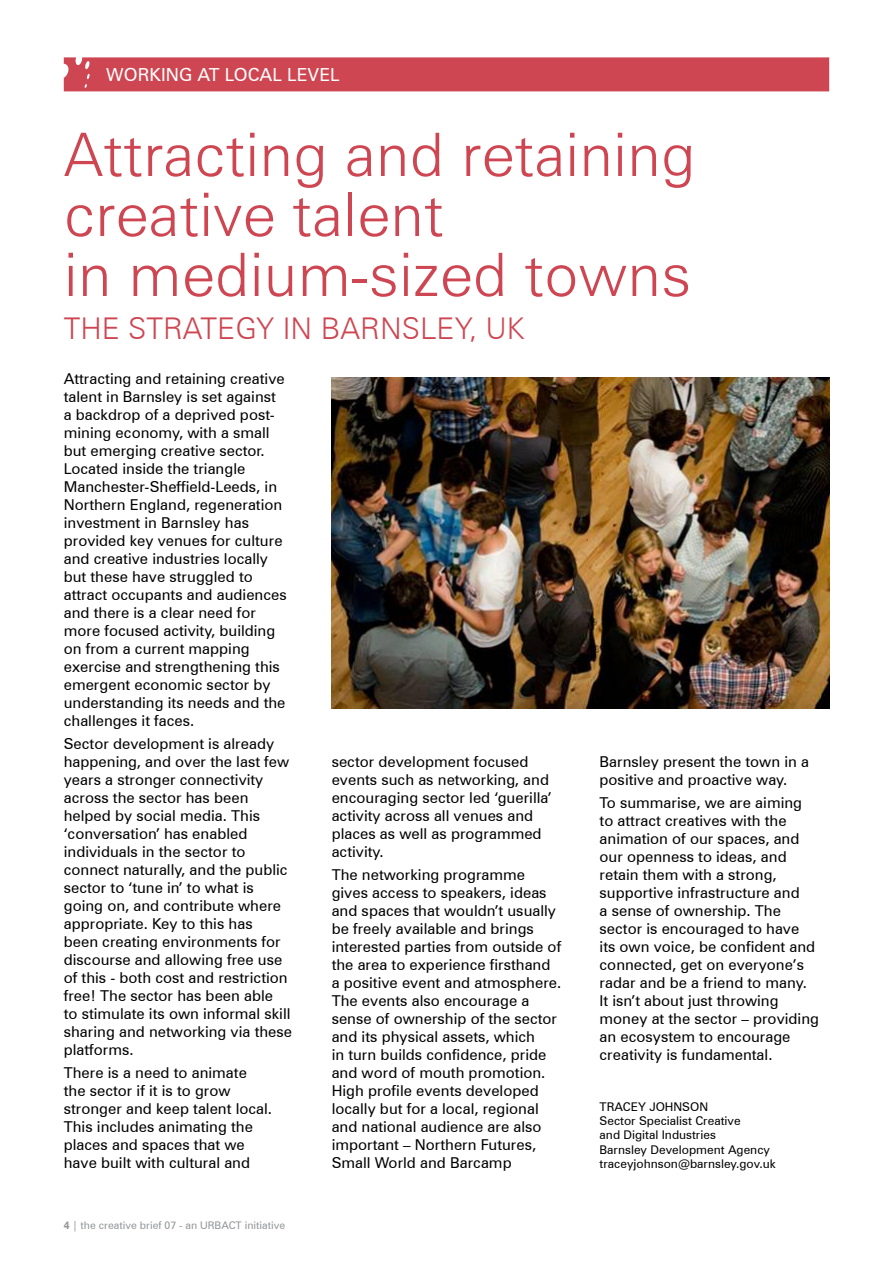
<style>
.page{position:relative;width:893px;height:1263px;background:#fff}
.page>*{position:absolute;margin:0;border:0;box-sizing:border-box;transform-origin:0 0}
.t1{font:300 60px/60px "Zurich BT";color:#ce4652}
.t2{font:300 30px "Zurich BT";color:#ce4652}
.t3{font:18px "Zurich BT";color:#fff}
.t4{font:15px/18px "Zurich BT";color:#000}
.t5{font:12px/14.4px "Zurich BT";color:#000}
.t6{font:10.5px "Zurich BT";color:#939598}
</style>
<div class="page">
<div style="left:64px;top:57px;width:765px;height:34px;background:#ce4652"></div>
<img style="left:332px;top:378px;width:497px;height:331px">
<p class="t3" style="left:106px;top:64px;width:235px">WORKING AT LOCAL LEVEL</p>
<h1 class="t1" style="left:64px;top:124px;width:633px">Attracting and retaining creative talent<br>in medium-sized towns</h1>
<h2 class="t2" style="left:64px;top:310px;width:463px">THE STRATEGY IN BARNSLEY, UK</h2>
<p class="t4" style="left:64px;top:369px;width:225px">Attracting and retaining creative talent in Barnsley is set against a backdrop of a deprived post&shy;mining economy, with a small but emerging creative sector.<br>Located inside the triangle<br>Manchester-Sheffield-Leeds, in<br>Northern England, regeneration investment in Barnsley has provided key venues for culture and creative industries locally but these have struggled to attract occupants and audiences and there is a clear need for more focused activity, building on from a current mapping exercise and strengthening this emergent economic sector by understanding its needs and the challenges it faces.</p>
<p class="t4" style="left:64px;top:734px;width:230px">Sector development is already happening, and over the last few years a stronger connectivity across the sector has been helped by social media. This ‘conversation’ has enabled individuals in the sector to connect naturally, and the public sector to ‘tune in’ to what is going on, and contribute where appropriate. Key to this has<br>been creating environments for discourse and allowing free use of this - both cost and restriction free! The sector has been able<br>to stimulate its own informal skill sharing and networking via these platforms.</p>
<p class="t4" style="left:64px;top:1064px;width:210px">There is a need to animate the sector if it is to grow stronger and keep talent local.<br>This includes animating the places and spaces that we have built with cultural and</p>
<p class="t6" style="left:72px;top:1219px;width:214px">| the creative brief 07 - an URBACT initiative</p>
<p class="t4" style="left:332px;top:753px;width:222px">sector development focused events such as networking, and encouraging sector led ‘guerilla’ activity across all venues and places as well as programmed activity.</p>
<p class="t4" style="left:332px;top:866px;width:231px">The networking programme gives access to speakers, ideas and spaces that wouldn’t usually be freely available and brings interested parties from outside of the area to experience firsthand a positive event and atmosphere.<br>The events also encourage a sense of ownership of the sector and its physical assets, which<br>in turn builds confidence, pride and word of mouth promotion.<br>High profile events developed locally but for a local, regional and national audience are also important – Northern Futures,<br>Small World and Barcamp</p>
<p class="t4" style="left:600px;top:753px;width:211px">Barnsley present the town in a positive and proactive way.</p>
<p class="t4" style="left:600px;top:794px;width:221px">To summarise, we are aiming to attract creatives with the animation of our spaces, and our openness to ideas, and retain them with a strong, supportive infrastructure and<br>a sense of ownership. The sector is encouraged to have<br>its own voice, be confident and connected, get on everyone’s radar and be a friend to many.<br>It isn’t about just throwing money at the sector – providing an ecosystem to encourage creativity is fundamental.</p>
<p class="t5" style="left:600px;top:1099px;width:178px">TRACEY JOHNSON<br>Sector Specialist Creative<br>and Digital Industries<br>Barnsley Development Agency traceyjohnson@barnsley.gov.uk</p>
</div>
